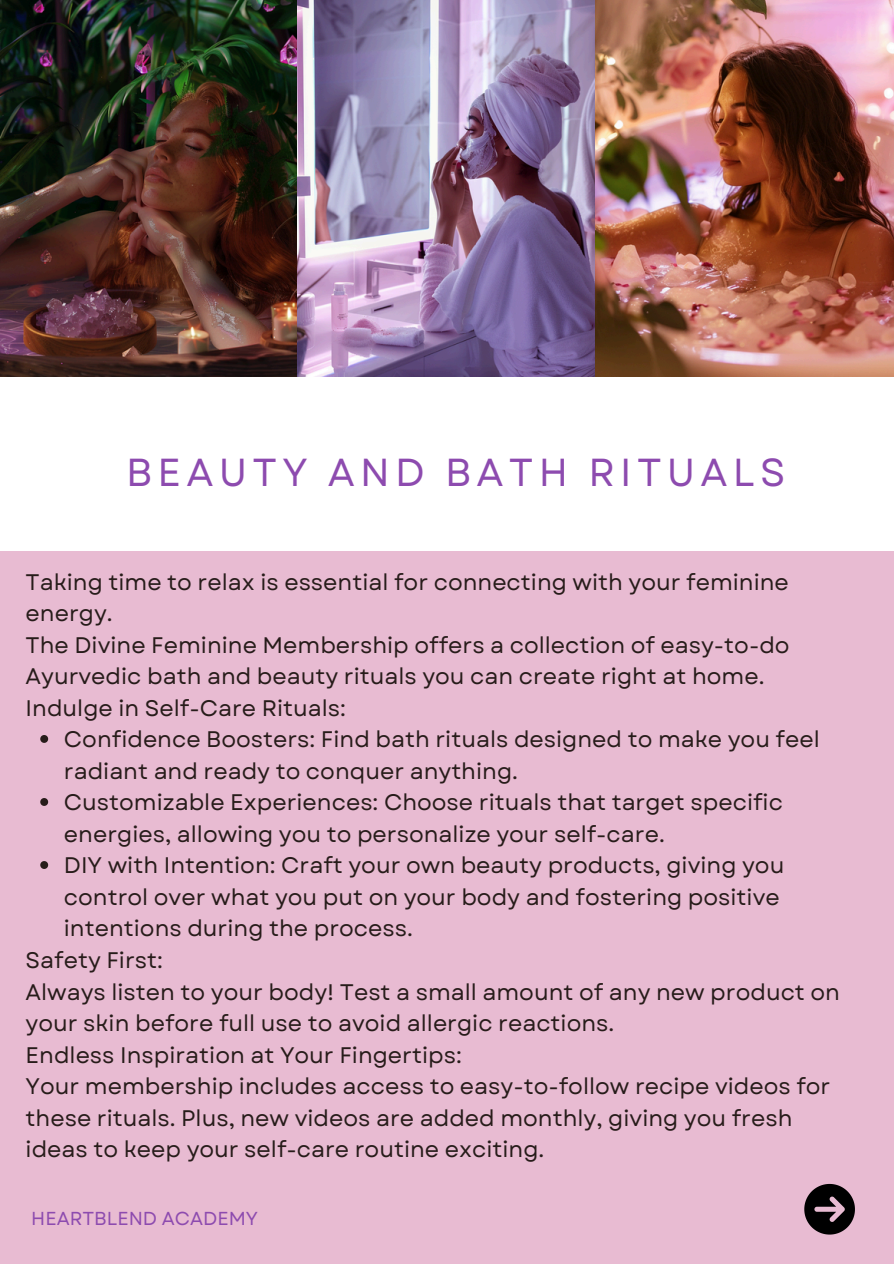
<style>
.page{position:relative;width:894px;height:1264px;background:#fff}
.page>*{position:absolute;margin:0;border:0;box-sizing:border-box;transform-origin:0 0}
.t1{font:39px "Garet";letter-spacing:.135em;color:#8d4baf}
.t2{font:22.5px/31.5px "Garet";color:#271c1a}
.t3{font:18.75px "Garet";color:#8d4baf}
</style>
<div class="page">
<img style="left:0;top:0;width:893px;height:376px">
<div style="left:0;top:551px;width:893px;height:712px;background:#e8bbd2"></div>
<svg style="left:804px;top:1183px;width:50px;height:51px"></svg>
<svg style="left:40px;top:735px;width:8px;height:8px"></svg>
<svg style="left:40px;top:798px;width:8px;height:8px"></svg>
<svg style="left:40px;top:861px;width:8px;height:8px"></svg>
<h1 class="t1" style="left:126px;top:444px;width:660px">BEAUTY AND BATH RITUALS</h1>
<h2 class="t2" style="left:26px;top:566px;width:765px">Taking time to relax is essential for connecting with your feminine energy.<br>The Divine Feminine Membership offers a collection of easy-to-do Ayurvedic bath and beauty rituals you can create right at home.<br>Indulge in Self-Care Rituals:</h2>
<p class="t2" style="left:64px;top:724px;width:757px">Confidence Boosters: Find bath rituals designed to make you feel radiant and ready to conquer anything.</p>
<p class="t2" style="left:64px;top:787px;width:720px">Customizable Experiences: Choose rituals that target specific energies, allowing you to personalize your self-care.</p>
<p class="t2" style="left:64px;top:850px;width:721px">DIY with Intention: Craft your own beauty products, giving you control over what you put on your body and fostering positive intentions during the process.</p>
<h2 class="t2" style="left:26px;top:944px;width:815px">Safety First:<br>Always listen to your body! Test a small amount of any new product on your skin before full use to avoid allergic reactions.<br>Endless Inspiration at Your Fingertips:<br>Your membership includes access to easy-to-follow recipe videos for these rituals. Plus, new videos are added monthly, giving you fresh ideas to keep your self-care routine exciting.</h2>
<p class="t3" style="left:31px;top:1204px;width:228px">HEARTBLEND ACADEMY</p>
</div>
